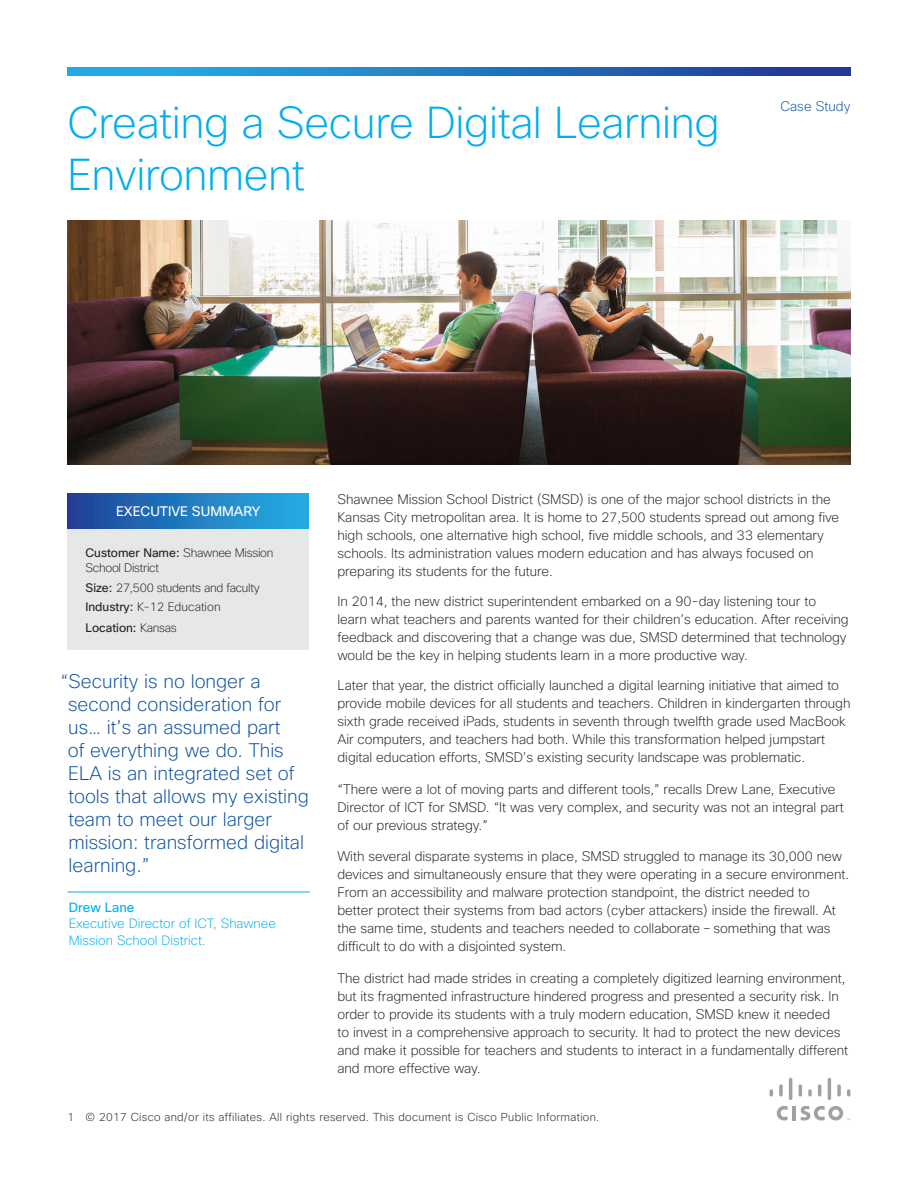
<style>
.page{position:relative;width:918px;height:1188px;background:#fff}
.page>*{position:absolute;margin:0;border:0;box-sizing:border-box;transform-origin:0 0}
.Head_1{font:200 43.5px/52.2px "Cisco Sans";letter-spacing:-.01em;color:#00aeef}
.Quote_body{font:200 19.2px/23px "Cisco Sans";color:#0a4fa0}
.Body_1{font:200 13.5px/18px "Cisco Sans";letter-spacing:-.005em;color:#231f20}
.Table_Highlight_head{font:13.5px "Cisco Sans";color:#fff}
.Page_head_2{font:200 13.5px "Cisco Sans";color:#0a4fa0}
.Quote_attribute_titl{font:200 13.2px/16.5px "Cisco Sans";color:#00aeef}
.Quote_attribution{font:13.2px "Cisco Sans";color:#00aeef}
.Table_A-B_body{font:200 12px/15px "Cisco Sans";letter-spacing:-.025em;color:#231f20}
.Table_A-B_body-2{font:200 12px "Cisco Sans";color:#231f20}
.Table_A-B_body-3{font:12px "Cisco Sans";color:#231f20}
.Folio{font:200 11.25px "Cisco Sans";letter-spacing:.025em;color:#231f20}
.s1{font-weight:400}
.s2{font-weight:200}
</style>
<div class="page">
<div style="left:68px;top:494px;width:241px;height:36px;background:linear-gradient(to right,#1f4298,#25b1e5)"></div>
<div style="left:68px;top:530px;width:241px;height:120px;background:#e6e7e9"></div>
<svg style="left:68px;top:68px;width:782px;height:8px;background:#2278be"></svg>
<hr style="left:792px;top:1106px;width:4px;height:14px;background:#a0a1a5">
<svg style="left:777px;top:1106px;width:11px;height:14px"></svg>
<svg style="left:770px;top:1089px;width:3px;height:8px"></svg>
<svg style="left:779px;top:1084px;width:4px;height:13px"></svg>
<hr style="left:789px;top:1078px;width:3px;height:22px;background:#a0a1a5;border-radius:2px">
<svg style="left:799px;top:1084px;width:3px;height:13px"></svg>
<svg style="left:808px;top:1089px;width:4px;height:8px"></svg>
<svg style="left:818px;top:1084px;width:3px;height:13px"></svg>
<hr style="left:828px;top:1078px;width:3px;height:22px;background:#a0a1a5;border-radius:2px">
<svg style="left:837px;top:1084px;width:4px;height:13px"></svg>
<svg style="left:847px;top:1089px;width:3px;height:8px"></svg>
<svg style="left:801px;top:1106px;width:49px;height:14px"></svg>
<img style="left:68px;top:220px;width:782px;height:245px">
<hr style="left:68px;top:892px;width:242px;height:1px;background:#00aeef">
<p class="Head_1" style="left:68px;top:96px;width:654px">Creating a Secure Digital Learning<br>Environment</p>
<p class="Page_head_2" style="left:780px;top:98px;width:72px">Case Study</p>
<p class="Table_Highlight_head" style="left:116px;top:503px;width:146px">EXECUTIVE SUMMARY</p>
<p class="Table_A-B_body" style="left:86px;top:545px;width:189px"><span class="s1">Customer Name:</span> Shawnee Mission<br>School District</p>
<p class="Table_A-B_body" style="left:86px;top:580px;width:176px"><span class="s1">Size:</span> 27,500 students and faculty</p>
<p class="Table_A-B_body-2" style="left:86px;top:599px;width:137px"><span class="s1">Industry:</span> K-12 Education</p>
<p class="Table_A-B_body-3" style="left:86px;top:620px;width:93px">Location: <span class="s2">Kansas</span></p>
<p class="Quote_body" style="left:68px;top:670px;width:243px;text-indent:-7px">“Security is no longer a second consideration for us… it’s an assumed part<br>of everything we do. This<br>ELA is an integrated set of tools that allows my existing team to meet our larger mission: transformed digital learning.”</p>
<p class="Quote_attribution" style="left:69px;top:899px;width:67px">Drew Lane</p>
<p class="Quote_attribute_titl" style="left:69px;top:915px;width:209px">Executive Director of ICT, Shawnee<br>Mission School District.</p>
<p class="Body_1" style="left:338px;top:490px;width:503px">Shawnee Mission School District (SMSD) is one of the major school districts in the Kansas City metropolitan area. It is home to 27,500 students spread out among five high schools, one alternative high school, five middle schools, and 33 elementary schools. Its administration values modern education and has always focused on preparing its students for the future.</p>
<p class="Body_1" style="left:338px;top:592px;width:513px">In 2014, the new district superintendent embarked on a 90-day listening tour to learn what teachers and parents wanted for their children’s education. After receiving feedback and discovering that a change was due, SMSD determined that technology would be the key in helping students learn in a more productive way.</p>
<p class="Body_1" style="left:338px;top:676px;width:515px">Later that year, the district officially launched a digital learning initiative that aimed to provide mobile devices for all students and teachers. Children in kindergarten through sixth grade received iPads, students in seventh through twelfth grade used MacBook Air computers, and teachers had both. While this transformation helped jumpstart digital education efforts, SMSD’s existing security landscape was problematic.</p>
<p class="Body_1" style="left:338px;top:780px;width:508px">“There were a lot of moving parts and different tools,” recalls Drew Lane, Executive<br>Director of ICT for SMSD. “It was very complex, and security was not an integral part of our previous strategy.”</p>
<p class="Body_1" style="left:338px;top:847px;width:513px">With several disparate systems in place, SMSD struggled to manage its 30,000 new devices and simultaneously ensure that they were operating in a secure environment.<br>From an accessibility and malware protection standpoint, the district needed to<br>better protect their systems from bad actors (cyber attackers) inside the firewall. At the same time, students and teachers needed to collaborate – something that was difficult to do with a disjointed system.</p>
<p class="Body_1" style="left:338px;top:969px;width:512px">The district had made strides in creating a completely digitized learning environment, but its fragmented infrastructure hindered progress and presented a security risk. In order to provide its students with a truly modern education, SMSD knew it needed<br>to invest in a comprehensive approach to security. It had to protect the new devices and make it possible for teachers and students to interact in a fundamentally different and more effective way.</p>
<p class="Folio" style="left:68px;top:1109px;width:533px">1 © 2017 Cisco and/or its affiliates. All rights reserved. This document is Cisco Public Information.</p>
</div>
